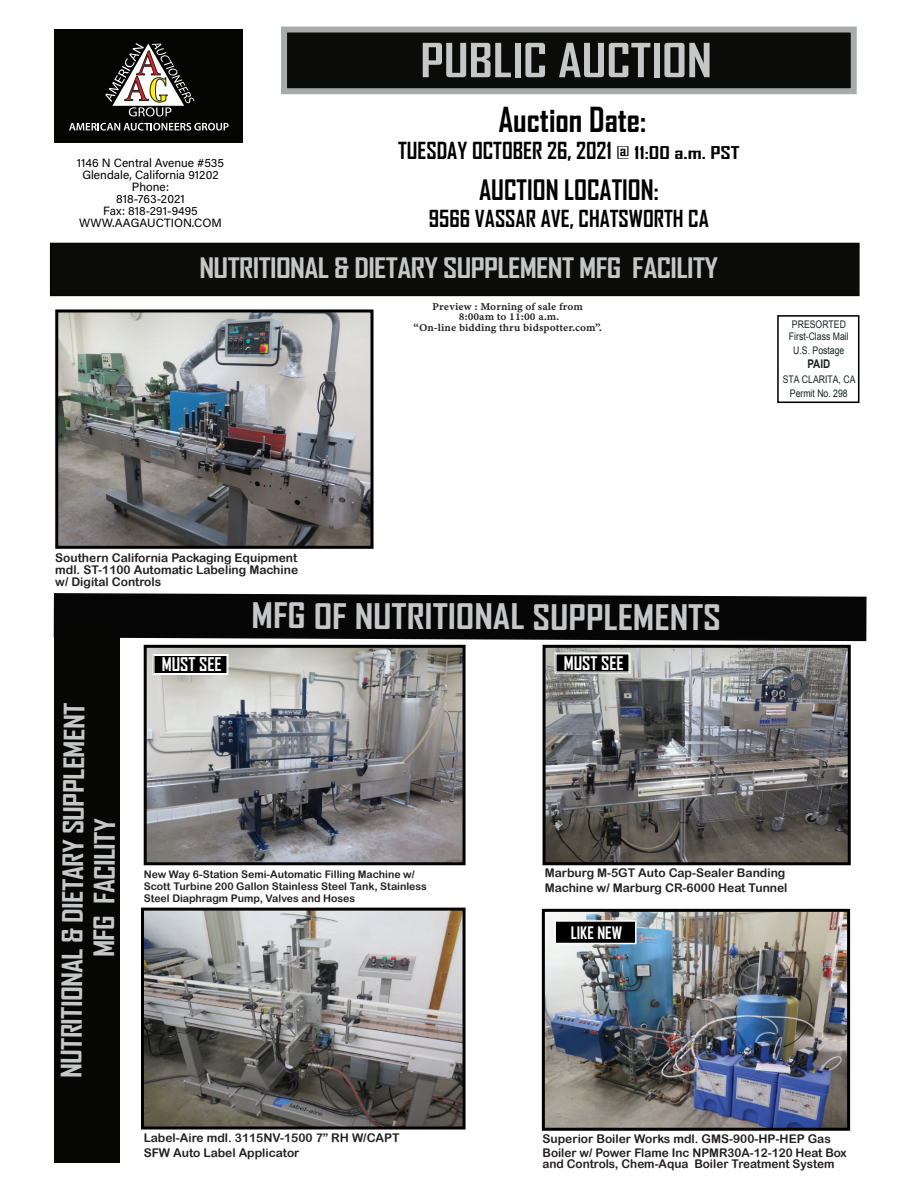
<style>
.page{position:relative;width:918px;height:1188px;background:#fff}
.page>*{position:absolute;margin:0;border:0;box-sizing:border-box;transform-origin:0 0}
.t1{font:700 45px "Agency FB";color:#c6c7c8;scale:1.16 1}
.t2{font:700 33.75px "Agency FB";letter-spacing:-.005em;color:#c6c7c8;scale:1.15 1}
.t3{font:700 33px "Agency FB";color:#000001}
.t4{font:700 27px/31.7px "Agency FB";letter-spacing:-.025em;color:#c6c7c8;text-align:center;scale:1.15 1}
.t5{font:700 27px "Agency FB";color:#000001}
.t6{font:700 22.5px "Agency FB";color:#000001}
.t7{font:700 18px "Agency FB";color:#fff}
.t8{font:700 16.5px "Agency FB";color:#fff}
.t9{font:12px/14.4px "Arial Rounded MT Bold";color:#231f20}
.t10{font:12px/12px "Acumin Variable Concept";color:#000001;text-align:center}
.t11{font:700 12px "Arial";color:#152220;scale:.83 1}
.t12{font:10.5px/12px "Arial Rounded MT Bold";color:#231f20}
.t13{font:10.5px/10.5px "Minion Variable Concept";color:#231f20;text-align:center}
.t14{font:10.5px/13.5px "Arial";color:#152220;text-align:center;scale:.83 1}
.s1{font-size:16.8px}
</style>
<div class="page">
<div style="left:50px;top:243px;width:810px;height:53px;background:#060605"></div>
<div style="left:281px;top:27px;width:576px;height:67px;background:#060605;border:6px solid #a6a9ab"></div>
<div style="left:777px;top:315px;width:82px;height:88px;border:2px solid #000101"></div>
<svg style="left:53px;top:593px;width:814px;height:49px;background:#1b1b1b"></svg>
<div style="left:55px;top:635px;width:65px;height:527px;background:#060605"></div>
<div style="left:54px;top:29px;width:188px;height:113px;background:#040503"></div>
<svg style="left:105px;top:43px;width:89px;height:73px"></svg>
<svg style="left:69px;top:123px;width:160px;height:8px"></svg>
<img style="left:148px;top:649px;width:314px;height:212px">
<div style="left:144px;top:645px;width:322px;height:220px;border:3px solid #000001"></div>
<img style="left:547px;top:649px;width:300px;height:212px">
<div style="left:543px;top:645px;width:308px;height:220px;border:3px solid #000001"></div>
<img style="left:145px;top:912px;width:317px;height:214px">
<div style="left:141px;top:908px;width:325px;height:222px;border:3px solid #000001"></div>
<img style="left:546px;top:913px;width:300px;height:214px">
<div style="left:542px;top:909px;width:308px;height:222px;border:3px solid #000001"></div>
<img style="left:59px;top:313px;width:311px;height:232px">
<div style="left:55px;top:309px;width:319px;height:240px;border:3px solid #000001"></div>
<svg style="left:153px;top:654px;width:75px;height:21px"></svg>
<div style="left:154px;top:655px;width:73px;height:19px;border:1px solid #fff"></div>
<svg style="left:555px;top:653px;width:75px;height:20px"></svg>
<div style="left:555px;top:921px;width:81px;height:23px;background:#000001"></div>
<div style="left:554px;top:920px;width:83px;height:24px;border:2px solid #fff"></div>
<h1 class="t1" style="left:420px;top:32px;width:253px">PUBLIC AUCTION</h1>
<h3 class="t3" style="left:498px;top:99px;width:149px">Auction Date:</h3>
<h3 class="t6" style="left:398px;top:137px;width:343px">TUESDAY OCTOBER 26, 2021 <span class="s1">@ 11:00 a.m. PST</span></h3>
<h3 class="t5" style="left:479px;top:173px;width:181px">AUCTION LOCATION:</h3>
<h3 class="t6" style="left:429px;top:204px;width:282px">9566 VASSAR AVE, CHATSWORTH CA</h3>
<h3 class="t4" style="left:199px;top:252px;width:453px">NUTRITIONAL &amp; DIETARY SUPPLEMENT MFG FACILITY</h3>
<p class="t13" style="left:414px;top:301px;width:190px">Preview : Morning of sale from<br>8:00am to 11:00 a.m.<br>“On-line bidding thru bidspotter.com”.</p>
<p class="t10" style="left:77px;top:156px;width:149px">1146 N Central Avenue #535<br>Glendale, California 91202<br>Phone:<br>818-763-2021<br>Fax: 818-291-9495<br>WWW.AAGAUCTION.COM</p>
<p class="t14" style="left:792px;top:318px;width:67px">PRESORTED</p>
<p class="t14" style="left:793px;top:343px;width:63px">U.S. Postage</p>
<p class="t11" style="left:807px;top:356px;width:29px">PAID</p>
<p class="t14" style="left:783px;top:373px;width:89px">STA CLARITA, CA<br>Permit No. 298</p>
<p class="t14" style="left:789px;top:330px;width:73px">First-Class Mail</p>
<p class="t9" style="left:55px;top:552px;width:244px;line-height:12px;text-align:justify">Southern California Packaging Equipment mdl. ST-1100 Automatic Labeling Machine w/ Digital Controls</p>
<h2 class="t2" style="left:252px;top:596px;width:410px">MFG OF NUTRITIONAL SUPPLEMENTS</h2>
<h3 class="t7" style="left:162px;top:653px;width:61px">MUST SEE</h3>
<h3 class="t7" style="left:564px;top:652px;width:61px">MUST SEE</h3>
<h3 class="t4" style="left:56px;top:1078px;width:328px;rotate:-90deg">NUTRITIONAL &amp; DIETARY SUPPLEMENT<br>MFG FACILITY</h3>
<p class="t12" style="left:144px;top:868px;width:285px">New Way 6-Station Semi-Automatic Filling Machine w/<br>Scott Turbine 200 Gallon Stainless Steel Tank, Stainless<br>Steel Diaphragm Pump, Valves and Hoses</p>
<p class="t9" style="left:545px;top:866px;width:244px">Marburg M-5GT Auto Cap-Sealer Banding<br>Machine w/ Marburg CR-6000 Heat Tunnel</p>
<h3 class="t8" style="left:571px;top:923px;width:53px">LIKE NEW</h3>
<p class="t9" style="left:144px;top:1131px;width:258px">Label-Aire mdl. 3115NV-1500 7” RH W/CAPT<br>SFW Auto Label Applicator</p>
<p class="t9" style="left:543px;top:1132px;width:306px;line-height:13.5px">Superior Boiler Works mdl. GMS-900-HP-HEP Gas<br>Boiler w/ Power Flame Inc NPMR30A-12-120 Heat Box</p>
<p class="t9" style="left:543px;top:1157px;width:294px">and Controls, Chem-Aqua Boiler Treatment System</p>
</div>
